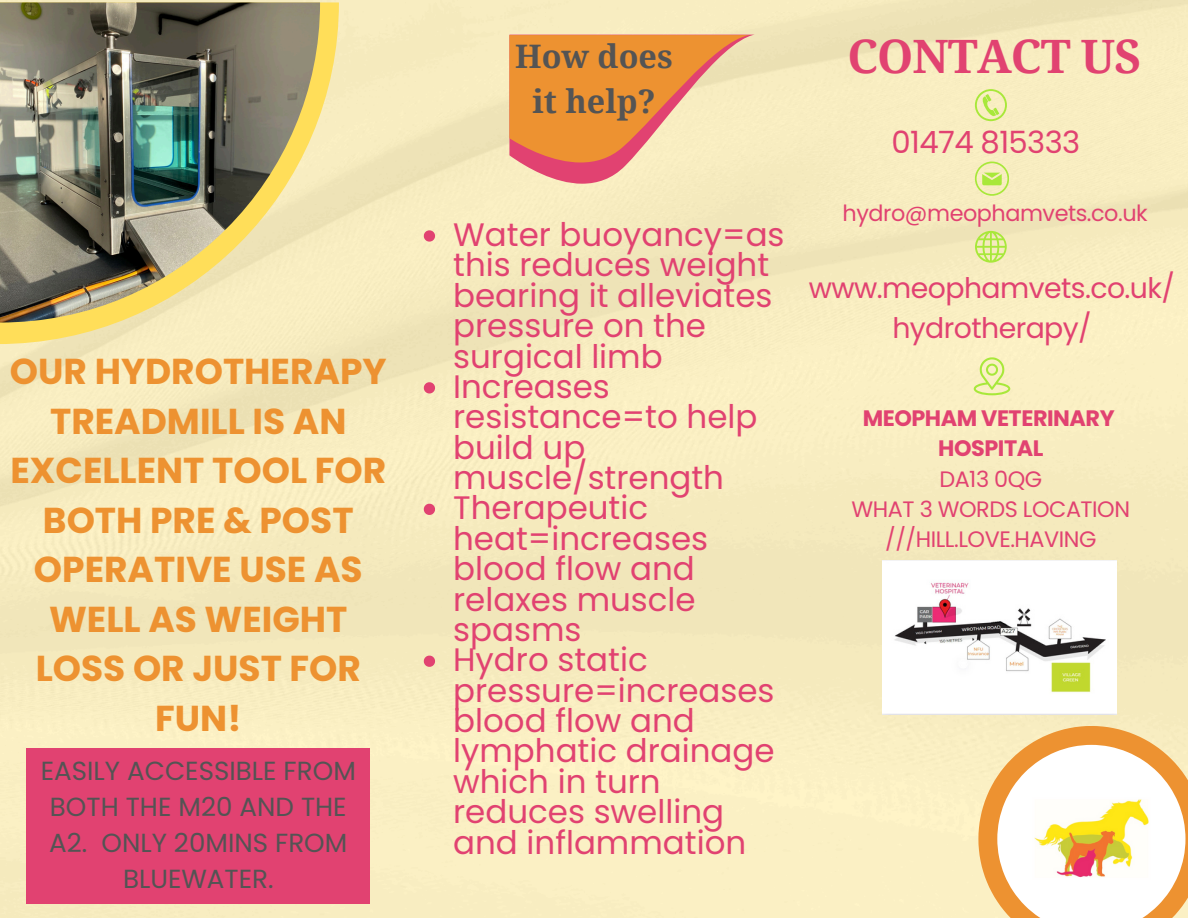
<style>
.page{position:relative;width:1188px;height:918px;background:#fff}
.page>*{position:absolute;margin:0;border:0;box-sizing:border-box;transform-origin:0 0}
.t1{font:700 46.05px "Droid Serif";letter-spacing:-.02em;color:#e14271}
.t2{font:700 36px/49.5px "Poppins";color:#ed9231;text-align:center}
.t3{font:32.55px/30.3px "Poppins";color:#e14271}
.t4{font:700 32.4px/45px "Droid Serif";color:#545454;text-align:center}
.t5{font:30.75px "Poppins";letter-spacing:-.02em;color:#e14271}
.t6{font:28.35px/39.3px "Poppins";letter-spacing:-.02em;color:#e14271;text-align:center}
.t7{font:26.25px/36px "Poppins";color:#545454;text-align:center}
.t8{font:22.35px "Poppins";letter-spacing:-.02em;color:#e14271}
.t9{font:700 22.35px "Poppins";letter-spacing:-.02em;color:#e14271}
</style>
<div class="page">
<img style="left:0;top:0;width:1188px;height:918px">
<svg style="left:978px;top:726px;width:210px;height:192px;background:#f3c480"></svg>
<img style="left:997px;top:745px;width:188px;height:173px">
<svg style="left:975px;top:89px;width:32px;height:32px"></svg>
<svg style="left:975px;top:162px;width:34px;height:33px"></svg>
<svg style="left:975px;top:231px;width:31px;height:32px"></svg>
<svg style="left:974px;top:357px;width:36px;height:38px"></svg>
<svg style="left:509px;top:35px;width:246px;height:149px;background:#efa969"></svg>
<svg style="left:0;top:2px;width:339px;height:342px;background:#f8e8a7"></svg>
<img style="left:0;top:2px;width:320px;height:321px">
<div style="left:27px;top:748px;width:343px;height:156px;background:#e14271"></div>
<img style="left:882px;top:561px;width:234px;height:154px">
<svg style="left:424px;top:230px;width:11px;height:12px"></svg>
<svg style="left:424px;top:382px;width:11px;height:11px"></svg>
<svg style="left:424px;top:504px;width:11px;height:11px"></svg>
<svg style="left:424px;top:656px;width:11px;height:11px"></svg>
<p class="t2" style="left:10px;top:347px;width:378px">OUR HYDROTHERAPY<br>TREADMILL IS AN<br>EXCELLENT TOOL FOR<br>BOTH PRE &amp; POST<br>OPERATIVE USE AS<br>WELL AS WEIGHT<br>LOSS OR JUST FOR<br>FUN!</p>
<p class="t7" style="left:41px;top:753px;width:317px">EASILY ACCESSIBLE FROM<br>BOTH THE M20 AND THE<br>A2. ONLY 20MINS FROM<br>BLUEWATER.</p>
<p class="t4" style="left:515px;top:34px;width:159px">How does it help?</p>
<p class="t3" style="left:453px;top:220px;width:333px">Water buoyancy=as this reduces weight bearing it alleviates pressure on the surgical limb</p>
<h5 class="t3" style="left:453px;top:371px;width:306px">Increases resistance=to help build up muscle/strength</h5>
<p class="t3" style="left:453px;top:493px;width:256px">Therapeutic heat=increases blood flow and relaxes muscle spasms</p>
<p class="t3" style="left:453px;top:645px;width:323px">Hydro static pressure=increases blood flow and lymphatic drainage which in turn reduces swelling and inflammation</p>
<h6 class="t1" style="left:847px;top:30px;width:295px">CONTACT US</h6>
<h3 class="t5" style="left:892px;top:121px;width:190px">01474 815333</h3>
<p class="t8" style="left:843px;top:197px;width:307px">hydro@meophamvets.co.uk</p>
<p class="t6" style="left:809px;top:269px;width:368px">www.meophamvets.co.uk/ hydrotherapy/</p>
<p class="t9" style="left:863px;top:402px;width:254px">MEOPHAM VETERINARY</p>
<p class="t9" style="left:938px;top:433px;width:107px">HOSPITAL</p>
<h1 class="t8" style="left:939px;top:463px;width:104px">DA13 0QG</h1>
<p class="t8" style="left:852px;top:493px;width:280px">WHAT 3 WORDS LOCATION</p>
<h5 class="t8" style="left:885px;top:524px;width:213px">///HILL.LOVE.HAVING</h5>
</div>
